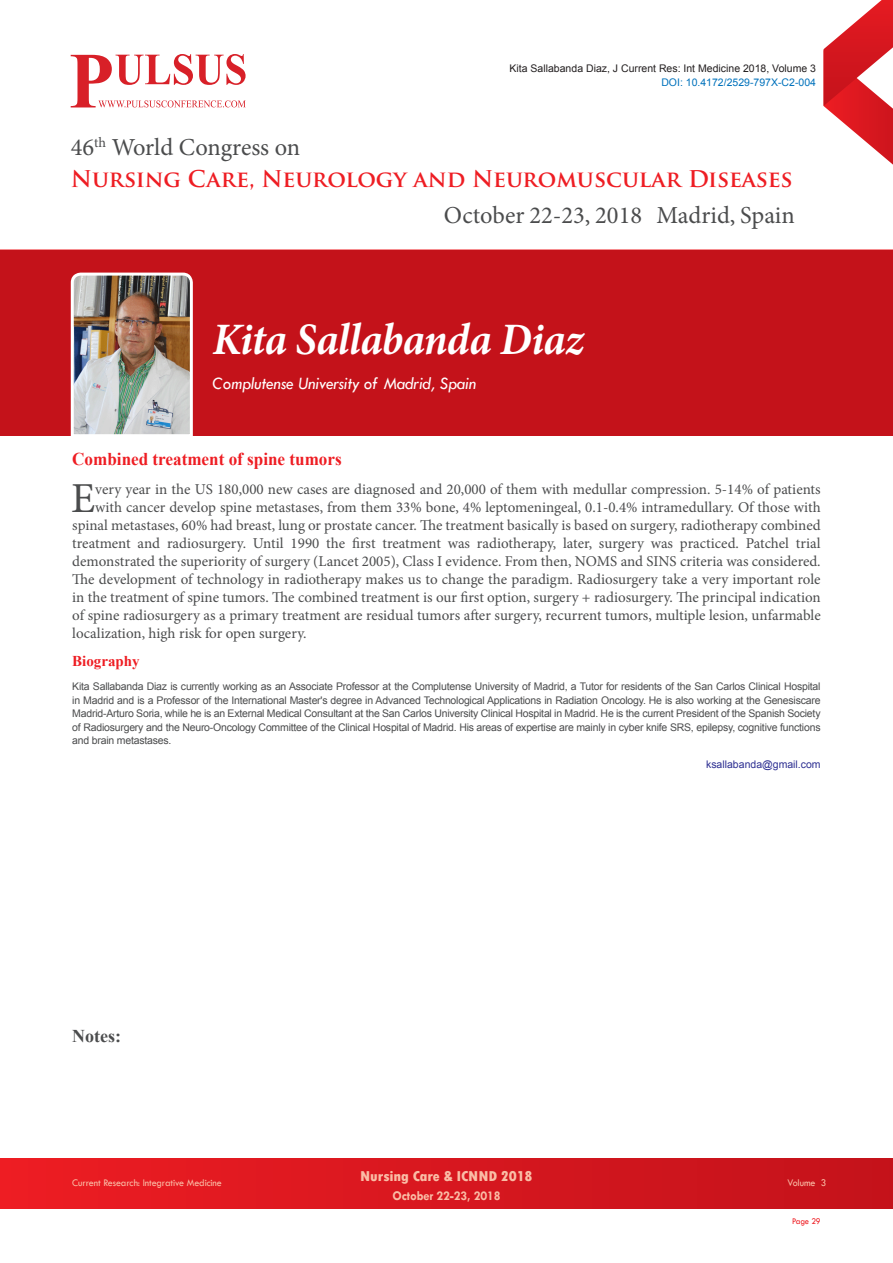
<style>
.page{position:relative;width:893px;height:1263px;background:#fff}
.page>*{position:absolute;margin:0;border:0;box-sizing:border-box;transform-origin:0 0}
.t1{font:italic 700 45px "Minion Pro";letter-spacing:-.01em;color:#fff;scale:.95 1}
.Abstract{font:42.75px "Minion Pro";color:#4b4c4d}
.t2{font:24.45px "Minion Pro";color:#4b4c4d}
.t3{font:700 22.5px "Trajan Pro";letter-spacing:-.005em;color:#ee1d23}
.t4{font:italic 18px "Tw Cen";letter-spacing:-.01em;color:#fff;scale:.95 1}
.t5{font:700 18px "Times New Roman";color:#ee1d23;scale:.95 1}
.t6{font:700 18px "Times New Roman";color:#4b4c4d}
.Abstract-2{font:15px "Minion Pro";color:#4b4c4d}
.t7{font:800 condensed 15px "Tw Cen";letter-spacing:-.01em;color:#fabda6;scale:1.1 1}
.Bio_Heading{font:700 15px "Times New Roman";color:#ee1d23}
.t8{font:700 13.5px "Tw Cen";letter-spacing:-.01em;color:#fabda6;scale:.95 1}
.Biography{font:10.5px/13.5px "Arial";letter-spacing:-.02em;color:#4b4c4d;text-align:justify}
.t9{font:10.5px "Arial";color:#231f20}
.t10{font:10.5px "Tw Cen";letter-spacing:-.01em;color:#fabda6;scale:.95 1}
.t11{font:10.5px "Arial";color:#0072bc}
.Biography-2{font:10.5px "Arial";color:#2e3092}
.t12{font:9px "Tw Cen";letter-spacing:-.02em;color:#ee1d23;scale:.95 1}
</style>
<div class="page">
<div style="left:0;top:1159px;width:892px;height:49px;background:linear-gradient(to right,#ed1d23,#c3121b)"></div>
<svg style="left:71px;top:54px;width:175px;height:53px"></svg>
<svg style="left:824px;top:0;width:69px;height:165px"></svg>
<div style="left:0;top:250px;width:893px;height:186px;background:#c4121a"></div>
<img style="left:70px;top:272px;width:123px;height:164px">
<h3 class="t2" style="left:71px;top:131px;width:231px">46<sup>th</sup> World Congress on</h3>
<p class="t9" style="left:510px;top:61px;width:308px">Kita Sallabanda Diaz, J Current Res: Int Medicine 2018, Volume 3</p>
<p class="t11" style="left:661px;top:76px;width:156px">DOI: 10.4172/2529-797X-C2-004</p>
<h3 class="t3" style="left:71px;top:165px;width:723px">Nursing Care, Neurology and Neuromuscular Diseases</h3>
<h3 class="t2" style="left:444px;top:199px;width:352px">October 22-23, 2018 Madrid, Spain</h3>
<p class="t1" style="left:213px;top:307px;width:391px">Kita Sallabanda Diaz</p>
<p class="t4" style="left:213px;top:372px;width:279px">Complutense University of Madrid, Spain</p>
<p class="t5" style="left:72px;top:446px;width:285px">Combined treatment of spine tumors</p>
<p class="Abstract" style="left:71px;top:469px;width:26px">E</p>
<p class="Abstract-2" style="left:95px;top:479px;width:727px">very year in the US 180,000 new cases are diagnosed and 20,000 of them with medullar compression. 5-14% of patients</p>
<p class="Abstract-2" style="left:95px;top:497px;width:727px">with cancer develop spine metastases, from them 33% bone, 4% leptomeningeal, 0.1-0.4% intramedullary. Of those with</p>
<p class="Abstract-2" style="left:72px;top:515px;width:750px">spinal metastases, 60% had breast, lung or prostate cancer. The treatment basically is based on surgery, radiotherapy combined</p>
<p class="Abstract-2" style="left:72px;top:533px;width:750px">treatment and radiosurgery. Until 1990 the first treatment was radiotherapy, later, surgery was practiced. Patchel trial</p>
<p class="Abstract-2" style="left:72px;top:551px;width:750px">demonstrated the superiority of surgery (Lancet 2005), Class I evidence. From then, NOMS and SINS criteria was considered.</p>
<p class="Abstract-2" style="left:72px;top:569px;width:750px">The development of technology in radiotherapy makes us to change the paradigm. Radiosurgery take a very important role</p>
<p class="Abstract-2" style="left:72px;top:587px;width:750px">in the treatment of spine tumors. The combined treatment is our first option, surgery + radiosurgery. The principal indication</p>
<p class="Abstract-2" style="left:72px;top:605px;width:750px">of spine radiosurgery as a primary treatment are residual tumors after surgery, recurrent tumors, multiple lesion, unfarmable</p>
<p class="Abstract-2" style="left:72px;top:623px;width:236px">localization, high risk for open surgery.</p>
<p class="Bio_Heading" style="left:72px;top:651px;width:69px">Biography</p>
<p class="Biography" style="left:72px;top:680px;width:750px">Kita Sallabanda Diaz is currently working as an Associate Professor at the Complutense University of Madrid, a Tutor for residents of the San Carlos Clinical Hospital in Madrid and is a Professor of the International Master's degree in Advanced Technological Applications in Radiation Oncology. He is also working at the Genesiscare Madrid-Arturo Soria, while he is an External Medical Consultant at the San Carlos University Clinical Hospital in Madrid. He is the current President of the Spanish Society of Radiosurgery and the Neuro-Oncology Committee of the Clinical Hospital of Madrid. His areas of expertise are mainly in cyber knife SRS, epilepsy, cognitive functions and brain metastases.</p>
<p class="Biography-2" style="left:706px;top:758px;width:116px">ksallabanda@gmail.com</p>
<p class="t6" style="left:72px;top:1024px;width:50px">Notes:</p>
<p class="t7" style="left:360px;top:1167px;width:158px">Nursing Care &amp; ICNND 2018</p>
<p class="t8" style="left:392px;top:1187px;width:115px">October 22-23, 2018</p>
<p class="t10" style="left:72px;top:1176px;width:159px">Current Research: Integrative Medicine</p>
<p class="t10" style="left:787px;top:1176px;width:42px">Volume 3</p>
<p class="t12" style="left:792px;top:1215px;width:32px">Page 29</p>
</div>
